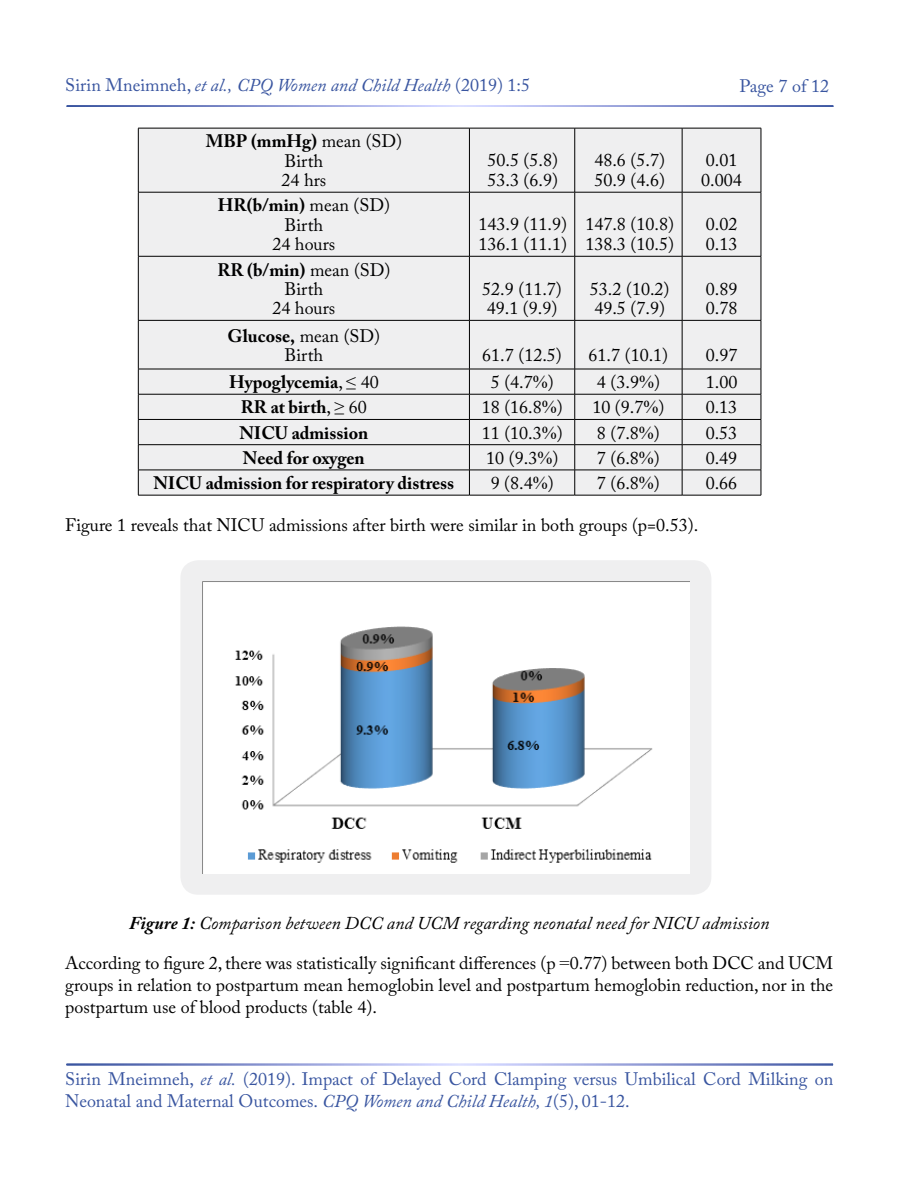
<style>
.page{position:relative;width:900px;height:1200px;background:#fff}
.page>*{position:absolute;margin:0;border:0;box-sizing:border-box;transform-origin:0 0}
.t1{font:18px/19.4px "Adobe Caslon Pro";color:#000}
.t2{font:18px/21.6px "Adobe Caslon Pro";color:#3955a0}
.t3{font:700 18px "Adobe Caslon Pro";color:#000}
.t4{font:italic 18px "Adobe Caslon Pro";color:#000}
.t5{font:italic 18px "Adobe Caslon Pro";color:#3955a0}
.s1{font-style:normal}
.s2{font-weight:700}
.s3{font-weight:400}
.s4{font-family:"Times New Roman";font-weight:400}
.s5{font-family:"Times New Roman"}
.s6{font-style:italic}
</style>
<div class="page">
<div style="left:180px;top:560px;width:531px;height:335px;background:#efeff0;border-radius:18px"></div>
<div style="left:139px;top:129px;width:622px;height:366px;background:#efeff0"></div>
<hr style="left:138px;top:128px;width:331px;height:1px;background:#000">
<hr style="left:138px;top:128px;width:1px;height:64px;background:#000">
<hr style="left:469px;top:128px;width:106px;height:1px;background:#000">
<hr style="left:469px;top:128px;width:1px;height:64px;background:#000">
<hr style="left:575px;top:128px;width:107px;height:1px;background:#000">
<hr style="left:574px;top:128px;width:1px;height:64px;background:#000">
<hr style="left:682px;top:128px;width:79px;height:1px;background:#000">
<hr style="left:682px;top:128px;width:1px;height:64px;background:#000">
<hr style="left:761px;top:128px;width:1px;height:64px;background:#000">
<hr style="left:138px;top:192px;width:331px;height:1px;background:#000">
<hr style="left:138px;top:192px;width:1px;height:64px;background:#000">
<hr style="left:469px;top:192px;width:106px;height:1px;background:#000">
<hr style="left:469px;top:192px;width:1px;height:64px;background:#000">
<hr style="left:575px;top:192px;width:107px;height:1px;background:#000">
<hr style="left:574px;top:192px;width:1px;height:64px;background:#000">
<hr style="left:682px;top:192px;width:79px;height:1px;background:#000">
<hr style="left:682px;top:192px;width:1px;height:64px;background:#000">
<hr style="left:761px;top:192px;width:1px;height:64px;background:#000">
<hr style="left:138px;top:256px;width:331px;height:1px;background:#000">
<hr style="left:138px;top:256px;width:1px;height:64px;background:#000">
<hr style="left:469px;top:256px;width:106px;height:1px;background:#000">
<hr style="left:469px;top:256px;width:1px;height:64px;background:#000">
<hr style="left:575px;top:256px;width:107px;height:1px;background:#000">
<hr style="left:574px;top:256px;width:1px;height:64px;background:#000">
<hr style="left:682px;top:256px;width:79px;height:1px;background:#000">
<hr style="left:682px;top:256px;width:1px;height:64px;background:#000">
<hr style="left:761px;top:256px;width:1px;height:64px;background:#000">
<hr style="left:138px;top:320px;width:331px;height:1px;background:#000">
<hr style="left:138px;top:321px;width:1px;height:48px;background:#000">
<hr style="left:469px;top:320px;width:106px;height:1px;background:#000">
<hr style="left:469px;top:321px;width:1px;height:48px;background:#000">
<hr style="left:575px;top:320px;width:107px;height:1px;background:#000">
<hr style="left:574px;top:321px;width:1px;height:48px;background:#000">
<hr style="left:682px;top:320px;width:79px;height:1px;background:#000">
<hr style="left:682px;top:321px;width:1px;height:48px;background:#000">
<hr style="left:761px;top:321px;width:1px;height:48px;background:#000">
<hr style="left:138px;top:369px;width:331px;height:1px;background:#000">
<hr style="left:469px;top:369px;width:106px;height:1px;background:#000">
<hr style="left:575px;top:369px;width:107px;height:1px;background:#000">
<hr style="left:682px;top:369px;width:79px;height:1px;background:#000">
<hr style="left:138px;top:394px;width:331px;height:1px;background:#000">
<hr style="left:469px;top:394px;width:106px;height:1px;background:#000">
<hr style="left:575px;top:394px;width:107px;height:1px;background:#000">
<hr style="left:682px;top:394px;width:79px;height:1px;background:#000">
<hr style="left:138px;top:419px;width:331px;height:1px;background:#000">
<hr style="left:469px;top:419px;width:106px;height:1px;background:#000">
<hr style="left:575px;top:419px;width:107px;height:1px;background:#000">
<hr style="left:682px;top:419px;width:79px;height:1px;background:#000">
<hr style="left:138px;top:444px;width:331px;height:1px;background:#000">
<hr style="left:469px;top:444px;width:106px;height:1px;background:#000">
<hr style="left:575px;top:444px;width:107px;height:1px;background:#000">
<hr style="left:682px;top:444px;width:79px;height:1px;background:#000">
<hr style="left:138px;top:470px;width:331px;height:1px;background:#000">
<svg style="left:138px;top:369px;width:1px;height:126px"></svg>
<hr style="left:469px;top:470px;width:106px;height:1px;background:#000">
<svg style="left:469px;top:369px;width:1px;height:126px"></svg>
<hr style="left:575px;top:470px;width:107px;height:1px;background:#000">
<svg style="left:574px;top:369px;width:1px;height:126px"></svg>
<hr style="left:682px;top:470px;width:79px;height:1px;background:#000">
<svg style="left:682px;top:369px;width:1px;height:126px"></svg>
<svg style="left:761px;top:369px;width:1px;height:126px"></svg>
<hr style="left:138px;top:495px;width:331px;height:1px;background:#000">
<hr style="left:469px;top:495px;width:106px;height:1px;background:#000">
<hr style="left:575px;top:495px;width:107px;height:1px;background:#000">
<hr style="left:682px;top:495px;width:79px;height:1px;background:#000">
<img style="left:202px;top:582px;width:488px;height:292px">
<p class="t5" style="left:65px;top:74px;width:466px"><span class="s1">Sirin Mneimneh,</span> et al., CPQ Women and Child Health <span class="s1">(2019) 1:5</span></p>
<p class="t2" style="left:740px;top:75px;width:91px">Page 7 of 12</p>
<p class="t1" style="left:206px;top:131px;width:198px;text-align:center"><span class="s2">MBP (mmHg)</span> mean (SD)<br>Birth<br>24 hrs</p>
<p class="t1" style="left:218px;top:196px;width:174px;text-align:center"><span class="s2">HR(b/min)</span> mean (SD)<br>Birth<br>24 hours</p>
<p class="t1" style="left:217px;top:260px;width:175px;text-align:center"><span class="s2">RR (b/min)</span> mean (SD)<br>Birth<br>24 hours</p>
<p class="t1" style="left:228px;top:326px;width:154px;text-align:center"><span class="s2">Glucose,</span> mean (SD)<br>Birth</p>
<p class="t1" style="left:488px;top:150px;width:72px">50.5 (5.8)<br>53.3 (6.9)</p>
<p class="t1" style="left:594px;top:150px;width:72px">48.6 (5.7)<br>50.9 (4.6)</p>
<p class="t1" style="left:701px;top:150px;width:42px">0.01<br>0.004</p>
<p class="t1" style="left:479px;top:215px;width:90px">143.9 (11.9)<br>136.1 (11.1)</p>
<p class="t1" style="left:585px;top:215px;width:90px">147.8 (10.8)<br>138.3 (10.5)</p>
<p class="t1" style="left:706px;top:215px;width:33px">0.02<br>0.13</p>
<p class="t1" style="left:482px;top:279px;width:81px">52.9 (11.7)<br>49.1 (9.9)</p>
<p class="t1" style="left:590px;top:279px;width:81px">53.2 (10.2)<br>49.5 (7.9)</p>
<p class="t1" style="left:706px;top:279px;width:33px">0.89<br>0.78</p>
<p class="t1" style="left:482px;top:345px;width:81px">61.7 (12.5)</p>
<p class="t1" style="left:589px;top:345px;width:81px">61.7 (10.1)</p>
<p class="t1" style="left:706px;top:345px;width:33px">0.97</p>
<p class="t3" style="left:229px;top:371px;width:151px">Hypoglycemia<span class="s3">,</span> <span class="s4">≤</span> <span class="s3">40</span></p>
<p class="t1" style="left:491px;top:372px;width:65px">5 (4.7<span class="s5">%</span>)</p>
<p class="t1" style="left:597px;top:372px;width:65px">4 (3.9<span class="s5">%</span>)</p>
<p class="t1" style="left:706px;top:372px;width:33px">1.00</p>
<p class="t3" style="left:241px;top:397px;width:128px">RR at birth<span class="s3">,</span> <span class="s4">≥</span> <span class="s3">60</span></p>
<p class="t1" style="left:482px;top:398px;width:83px">18 (16.8<span class="s5">%</span>)</p>
<p class="t1" style="left:592px;top:398px;width:74px">10 (9.7<span class="s5">%</span>)</p>
<p class="t1" style="left:706px;top:398px;width:33px">0.13</p>
<p class="t3" style="left:239px;top:422px;width:130px">NICU admission</p>
<p class="t1" style="left:482px;top:423px;width:83px">11 (10.3<span class="s5">%</span>)</p>
<p class="t1" style="left:597px;top:423px;width:65px">8 (7.8<span class="s5">%</span>)</p>
<p class="t1" style="left:706px;top:423px;width:33px">0.53</p>
<p class="t3" style="left:243px;top:447px;width:123px">Need for oxygen</p>
<p class="t1" style="left:486px;top:448px;width:74px">10 (9.3<span class="s5">%</span>)</p>
<p class="t1" style="left:597px;top:448px;width:65px">7 (6.8<span class="s5">%</span>)</p>
<p class="t1" style="left:706px;top:448px;width:33px">0.49</p>
<p class="t3" style="left:153px;top:472px;width:302px">NICU admission for respiratory distress</p>
<p class="t1" style="left:491px;top:473px;width:65px">9 (8.4<span class="s5">%</span>)</p>
<p class="t1" style="left:597px;top:473px;width:65px">7 (6.8<span class="s5">%</span>)</p>
<p class="t1" style="left:706px;top:473px;width:33px">0.66</p>
<p class="t1" style="left:65px;top:515px;width:635px">Figure 1 reveals that NICU admissions after birth were similar in both groups (p=0.53).</p>
<p class="t4" style="left:129px;top:912px;width:642px"><span class="s2">Figure 1:</span> Comparison between DCC and UCM regarding neonatal need for NICU admission</p>
<p class="t1" style="left:65px;top:952px;width:769px;line-height:21.6px;text-align:justify">According to figure 2, there was statistically significant differences (p <span class="s5">=</span>0.77) between both DCC and UCM groups in relation to postpartum mean hemoglobin level and postpartum hemoglobin reduction, nor in the postpartum use of blood products (table 4).</p>
<p class="t2" style="left:65px;top:1068px;width:769px">Sirin Mneimneh, <span class="s6">et al.</span> (2019). Impact of Delayed Cord Clamping versus Umbilical Cord Milking on<br>Neonatal and Maternal Outcomes. <span class="s6">CPQ Women and Child Health, 1</span>(5), 01-12.</p>
</div>
